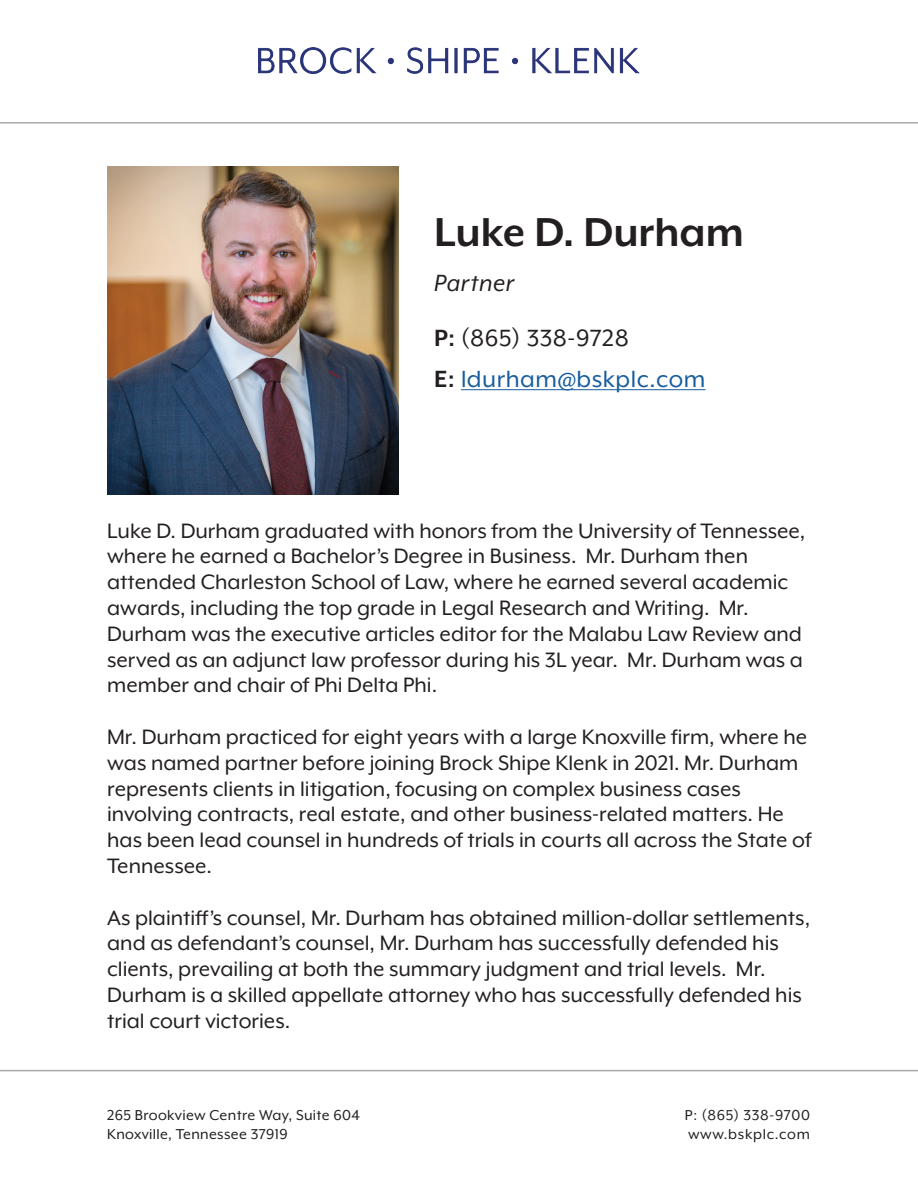
<style>
.page{position:relative;width:918px;height:1188px;background:#fff}
.page>*{position:absolute;margin:0;border:0;box-sizing:border-box;transform-origin:0 0}
.t1{font:700 46.5px "Mr Eaves XL Mod OT";color:#231f20}
.t2{font:27px/54.8px "Mr Eaves XL Mod OT";letter-spacing:.02em;color:#231f20}
.t3{font:27px "Mr Eaves XL Mod OT";letter-spacing:.02em;color:#175d9e}
.t4{font:24px/25.8px "Mr Eaves XL Mod OT";color:#231f20}
.t5{font:16.5px/19.8px "Mr Eaves XL Mod OT";letter-spacing:.02em;color:#231f20}
.t6{font:16.5px/19.8px "Mr Eaves XL Mod OT";letter-spacing:.04em;color:#231f20}
.s1{font-style:italic}
.s2{font-weight:700}
.s3{font-weight:700;color:#231f20}
</style>
<div class="page">
<img style="left:258px;top:48px;width:381px;height:26px">
<hr style="left:0;top:122px;width:918px;height:2px;background:#a8a9ad">
<hr style="left:0;top:1070px;width:918px;height:1px;background:#a8a9ad">
<img style="left:107px;top:167px;width:292px;height:328px">
<hr style="left:461px;top:389px;width:245px;height:1px;background:#175d9e">
<h1 class="t1" style="left:434px;top:209px;width:311px">Luke D. Durham</h1>
<p class="t2" style="left:434px;top:255px;width:196px"><span class="s1">Partner<br></span><span class="s2">P:</span> (865) 338-9728</p>
<p class="t3" style="left:434px;top:365px;width:273px"><span class="s3">E:</span> ldurham@bskplc.com</p>
<p class="t4" style="left:107px;top:517px;width:700px">Luke D. Durham graduated with honors from the University of Tennessee, where he earned a Bachelor’s Degree in Business. Mr. Durham then attended Charleston School of Law, where he earned several academic awards, including the top grade in Legal Research and Writing. Mr.<br>Durham was the executive articles editor for the Malabu Law Review and served as an adjunct law professor during his 3L year. Mr. Durham was a member and chair of Phi Delta Phi.</p>
<p class="t4" style="left:107px;top:724px;width:706px">Mr. Durham practiced for eight years with a large Knoxville firm, where he was named partner before joining Brock Shipe Klenk in 2021. Mr. Durham represents clients in litigation, focusing on complex business cases involving contracts, real estate, and other business-related matters. He has been lead counsel in hundreds of trials in courts all across the State of Tennessee.</p>
<p class="t4" style="left:107px;top:904px;width:705px">As plaintiff’s counsel, Mr. Durham has obtained million-dollar settlements, and as defendant’s counsel, Mr. Durham has successfully defended his clients, prevailing at both the summary judgment and trial levels. Mr.<br>Durham is a skilled appellate attorney who has successfully defended his trial court victories.</p>
<p class="t5" style="left:107px;top:1105px;width:254px">265 Brookview Centre Way, Suite 604<br>Knoxville, Tennessee 37919</p>
<p class="t6" style="left:685px;top:1105px;width:127px">P: (865) 338-9700 www.bskplc.com</p>
</div>
